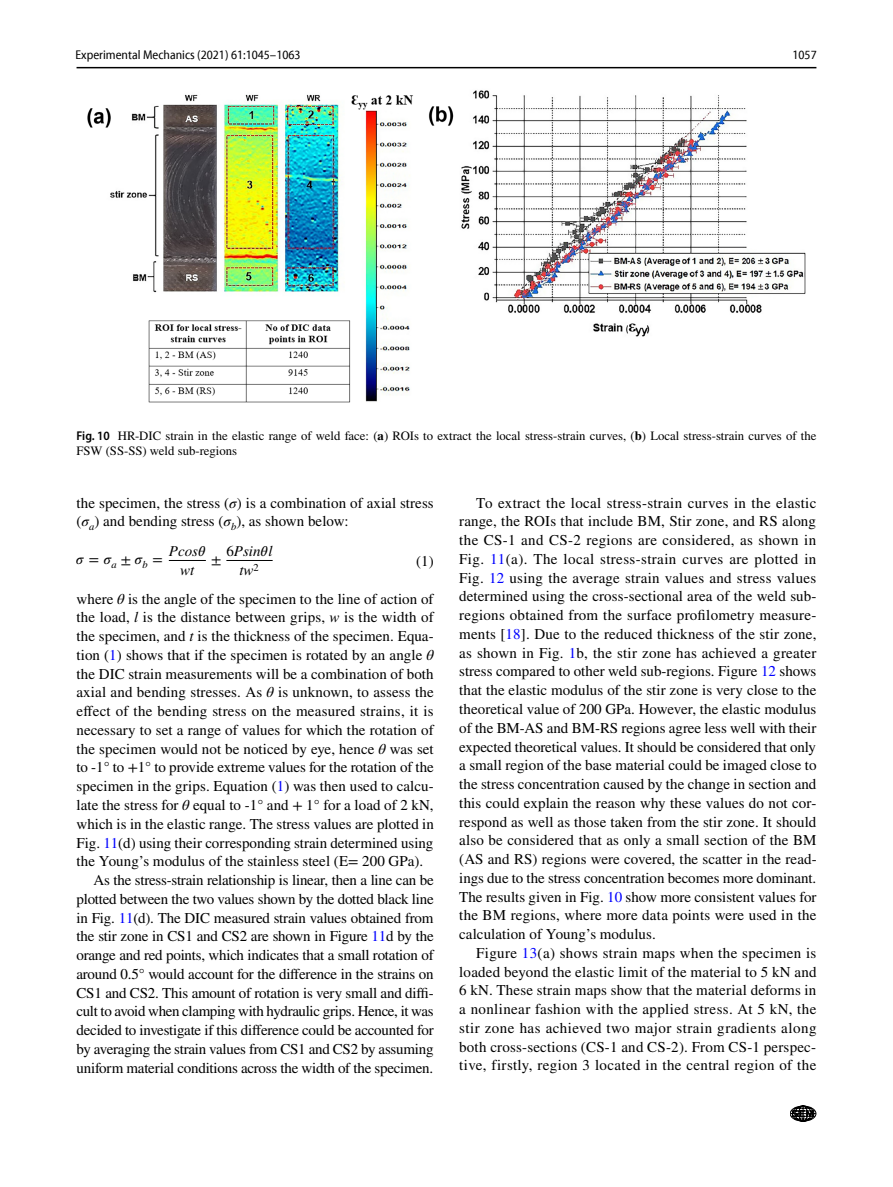
<style>
.page{position:relative;width:893px;height:1187px;background:#fff}
.page>*{position:absolute;margin:0;border:0;box-sizing:border-box;transform-origin:0 0}
.t1{font:15px/18.8px "STIX";color:#000;text-align:justify}
.t2{font:15px "STIX";letter-spacing:-.025em;color:#000}
.t3{font:italic 15px/19.2px "STIX General";color:#000;text-align:center}
.t4{font:italic 15px "STIX Math";color:#000}
.t5{font:15px "STIX Math";color:#000}
.t6{font:12.75px/15px "STIX";color:#000}
.t7{font:semi-condensed 12.75px "Myriad Pro Unic";color:#000}
.s1{font-family:"Myriad Pro";font-weight:600;font-stretch:semi-condensed}
.s2{font-weight:700}
.s3{font-style:italic}
.s4{font-family:"STIX Math"}
.s5{font-style:normal}
.s6{color:#00f}
</style>
<div class="page">
<hr style="left:77px;top:67px;width:739px;height:1px;background:#000">
<svg style="left:790px;top:1105px;width:26px;height:16px"></svg>
<hr style="left:169px;top:560px;width:37px;height:1px;background:#000">
<hr style="left:226px;top:560px;width:47px;height:1px;background:#000">
<img style="left:87px;top:90px;width:719px;height:313px">
<p class="t7" style="left:76px;top:50px;width:226px">Experimental Mechanics (2021) 61:1045–1063</p>
<p class="t7" style="left:792px;top:50px;width:26px">1057</p>
<p class="t6" style="left:77px;top:429px;width:741px"><span class="s1">Fig. 10</span> HR-DIC strain in the elastic range of weld face: (<span class="s2">a</span>) ROIs to extract the local stress-strain curves, (<span class="s2">b</span>) Local stress-strain curves of the<br>FSW (SS-SS) weld sub-regions</p>
<p class="t1" style="left:77px;top:494px;width:359px">the specimen, the stress (<span class="s3">σ</span>) is a combination of axial stress (<span class="s3">σ</span><sub>a</sub>) and bending stress (<span class="s3">σ</span><sub>b</sub>), as shown below:</p>
<p class="t3" style="left:169px;top:540px;width:38px">Pcos<span class="s4">𝜃 </span>wt</p>
<p class="t5" style="left:211px;top:550px;width:12px">±</p>
<p class="t3" style="left:226px;top:540px;width:48px;line-height:19.6px"><span class="s5">6</span>Psin<span class="s4">𝜃</span>l tw<sup>2</sup></p>
<p class="t4" style="left:76px;top:550px;width:88px">𝜎<span class="s5">=</span>𝜎<sub>a</sub> <span class="s5">±</span>𝜎<sub>b</sub> <span class="s5">=</span></p>
<p class="t1" style="left:416px;top:552px;width:19px">(1)</p>
<p class="t1" style="left:77px;top:590px;width:359px">where <span class="s3">θ</span> is the angle of the specimen to the line of action of</p>
<p class="t1" style="left:77px;top:609px;width:359px">the load, <span class="s3">l</span> is the distance between grips, <span class="s3">w</span> is the width of</p>
<p class="t1" style="left:77px;top:627px;width:359px">the specimen, and <span class="s3">t</span> is the thickness of the specimen. Equa-</p>
<p class="t1" style="left:77px;top:646px;width:359px">tion (<span class="s6">1</span>) shows that if the specimen is rotated by an angle <span class="s3">θ</span></p>
<p class="t1" style="left:77px;top:665px;width:359px">the DIC strain measurements will be a combination of both</p>
<p class="t1" style="left:77px;top:684px;width:359px">axial and bending stresses. As <span class="s3">θ</span> is unknown, to assess the</p>
<p class="t1" style="left:77px;top:702px;width:359px">effect of the bending stress on the measured strains, it is</p>
<p class="t1" style="left:77px;top:721px;width:359px">necessary to set a range of values for which the rotation of</p>
<p class="t1" style="left:77px;top:740px;width:359px">the specimen would not be noticed by eye, hence <span class="s3">θ</span> was set</p>
<p class="t1" style="left:77px;top:759px;width:359px">to -1° to +1° to provide extreme values for the rotation of the</p>
<p class="t1" style="left:77px;top:777px;width:359px">specimen in the grips. Equation (<span class="s6">1</span>) was then used to calcu-</p>
<p class="t1" style="left:77px;top:796px;width:359px">late the stress for <span class="s3">θ</span> equal to -1° and + 1° for a load of 2 kN,</p>
<p class="t1" style="left:77px;top:815px;width:359px">which is in the elastic range. The stress values are plotted in</p>
<p class="t1" style="left:77px;top:834px;width:358px">Fig. <span class="s6">11</span>(d) using their corresponding strain determined using</p>
<p class="t1" style="left:77px;top:852px;width:348px">the Young’s modulus of the stainless steel (E= 200 GPa).</p>
<p class="t1" style="left:94px;top:871px;width:342px">As the stress-strain relationship is linear, then a line can be</p>
<p class="t1" style="left:77px;top:890px;width:359px">plotted between the two values shown by the dotted black line</p>
<p class="t1" style="left:77px;top:909px;width:359px">in Fig. <span class="s6">11</span>(d). The DIC measured strain values obtained from</p>
<p class="t1" style="left:77px;top:927px;width:359px">the stir zone in CS1 and CS2 are shown in Figure <span class="s6">11</span>d by the</p>
<p class="t1" style="left:77px;top:946px;width:359px">orange and red points, which indicates that a small rotation of</p>
<p class="t1" style="left:77px;top:965px;width:359px">around 0.5° would account for the difference in the strains on</p>
<p class="t1" style="left:77px;top:984px;width:359px">CS1 and CS2. This amount of rotation is very small and diffi-</p>
<p class="t2" style="left:77px;top:1000px;width:358px">cult to avoid when clamping with hydraulic grips. Hence, it was</p>
<p class="t1" style="left:77px;top:1021px;width:359px">decided to investigate if this difference could be accounted for</p>
<p class="t1" style="left:77px;top:1040px;width:359px">by averaging the strain values from CS1 and CS2 by assuming</p>
<p class="t1" style="left:77px;top:1059px;width:358px">uniform material conditions across the width of the specimen.</p>
<p class="t1" style="left:459px;top:494px;width:359px;text-indent:17px">To extract the local stress-strain curves in the elastic range, the ROIs that include BM, Stir zone, and RS along the CS-1 and CS-2 regions are considered, as shown in Fig. <span class="s6">11</span>(a). The local stress-strain curves are plotted in Fig. <span class="s6">12</span> using the average strain values and stress values determined using the cross-sectional area of the weld sub&shy;regions obtained from the surface profilometry measure&shy;ments [<span class="s6">18</span>]. Due to the reduced thickness of the stir zone, as shown in Fig. <span class="s6">1</span>b, the stir zone has achieved a greater stress compared to other weld sub-regions. Figure <span class="s6">12</span> shows that the elastic modulus of the stir zone is very close to the theoretical value of 200 GPa. However, the elastic modulus of the BM-AS and BM-RS regions agree less well with their expected theoretical values. It should be considered that only a small region of the base material could be imaged close to the stress concentration caused by the change in section and this could explain the reason why these values do not cor&shy;respond as well as those taken from the stir zone. It should also be considered that as only a small section of the BM (AS and RS) regions were covered, the scatter in the read&shy;ings due to the stress concentration becomes more dominant.<br>The results given in Fig. <span class="s6">10</span> show more consistent values for the BM regions, where more data points were used in the calculation of Young’s modulus.</p>
<p class="t1" style="left:459px;top:944px;width:359px;text-indent:17px">Figure <span class="s6">13</span>(a) shows strain maps when the specimen is loaded beyond the elastic limit of the material to 5 kN and 6 kN. These strain maps show that the material deforms in a nonlinear fashion with the applied stress. At 5 kN, the stir zone has achieved two major strain gradients along both cross-sections (CS-1 and CS-2). From CS-1 perspec&shy;tive, firstly, region 3 located in the central region of the</p>
</div>
